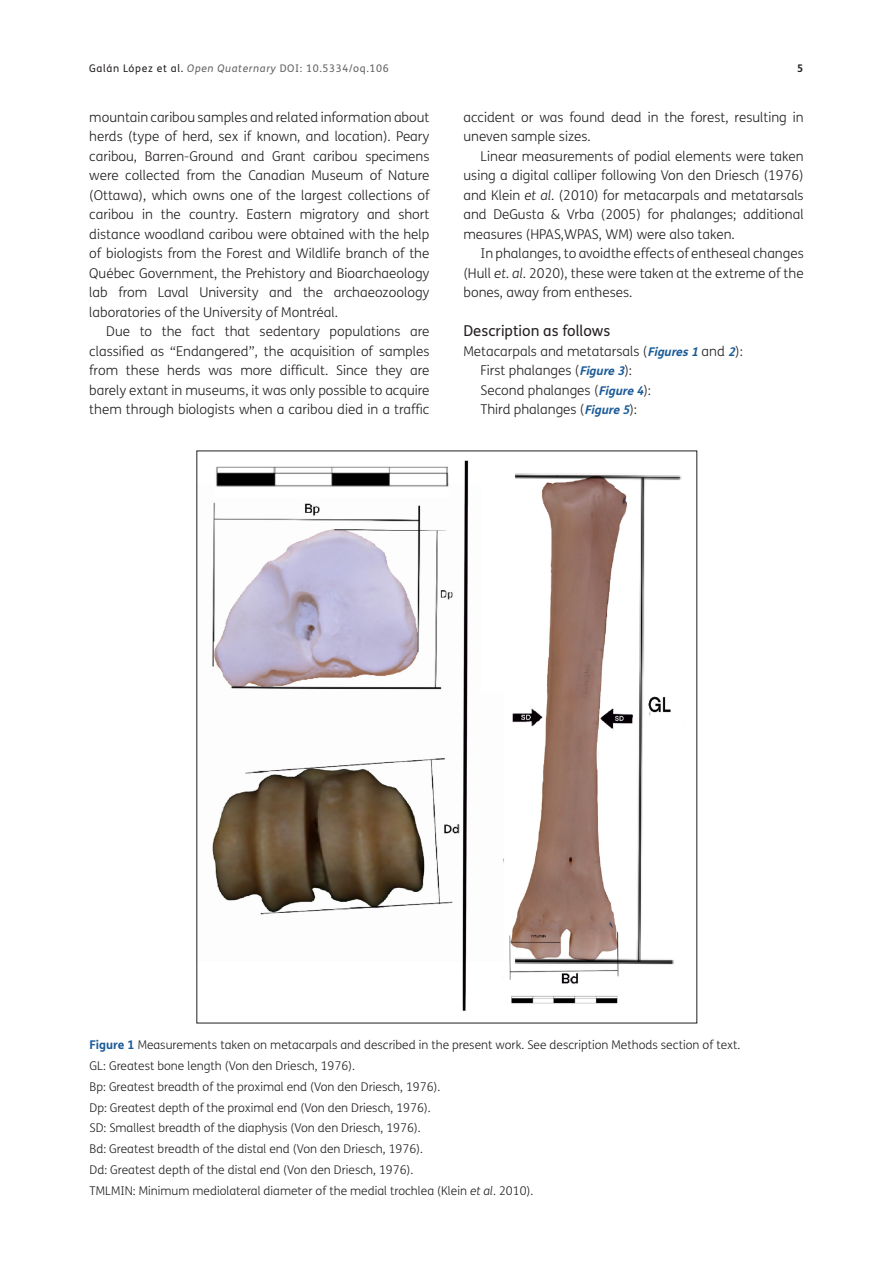
<style>
.page{position:relative;width:893px;height:1263px;background:#fff}
.page>*{position:absolute;margin:0;border:0;box-sizing:border-box;transform-origin:0 0}
.t1{font:15px "FS Me";color:#231f20}
.Body_Copy{font:300 13.5px/19.5px "FS Me";color:#231f20;text-align:justify}
.Body_Copy_-_1st_Para{font:300 13.5px "FS Me";color:#231f20}
.Figure_copy_Note{font:300 12px "FS Me";color:#231f20}
.Figure_copy{font:300 12px "FS Me";color:#231f20}
.t2{font:10.5px "FS Me";letter-spacing:.06em;color:#636366}
.t3{font:700 10.5px "FS Me";color:#231f20}
.s1{color:#231f20}
.s2{font-style:italic}
.s3{font-weight:700;font-style:italic;font-size:12px;color:#1b5b98}
.s4{font-weight:700;color:#1b5b98}
</style>
<div class="page">
<img style="left:212px;top:460px;width:470px;height:551px">
<p class="t2" style="left:89px;top:62px;width:301px"><span class="s1">Galán López et al.</span> <span class="s2">Open Quaternary</span> DOI: 10.5334/oq.106</p>
<p class="t3" style="left:797px;top:61px;width:8px">5</p>
<p class="Body_Copy" style="left:89px;top:107px;width:342px">mountain caribou samples and related information about herds (type of herd, sex if known, and location). Peary caribou, Barren-Ground and Grant caribou specimens were collected from the Canadian Museum of Nature (Ottawa), which owns one of the largest collections of caribou in the country. Eastern migratory and short distance woodland caribou were obtained with the help of biologists from the Forest and Wildlife branch of the Québec Government, the Prehistory and Bioarchaeology lab from Laval University and the archaeozoology laboratories of the University of Montréal.</p>
<p class="Body_Copy" style="left:89px;top:322px;width:342px;text-indent:17px">Due to the fact that sedentary populations are classified as “Endangered”, the acquisition of samples from these herds was more difficult. Since they are barely extant in museums, it was only possible to acquire them through biologists when a caribou died in a traffic</p>
<p class="Body_Copy" style="left:463px;top:107px;width:342px">accident or was found dead in the forest, resulting in uneven sample sizes.</p>
<p class="Body_Copy" style="left:463px;top:146px;width:342px;text-indent:17px">Linear measurements of podial elements were taken using a digital calliper following Von den Driesch (1976) and Klein <span class="s2">et al</span>. (2010) for metacarpals and metatarsals and DeGusta &amp; Vrba (2005) for phalanges; additional measures (HPAS,WPAS, WM) were also taken.</p>
<p class="Body_Copy" style="left:463px;top:244px;width:342px;text-indent:17px">In phalanges, to avoidthe effects of entheseal changes (Hull <span class="s2">et. al</span>. 2020), these were taken at the extreme of the bones, away from entheses.</p>
<h3 class="t1" style="left:463px;top:322px;width:148px">Description as follows</h3>
<p class="Body_Copy_-_1st_Para" style="left:463px;top:343px;width:281px">Metacarpals and metatarsals (<span class="s3">Figures1</span> and <span class="s3">2</span>):</p>
<p class="Body_Copy" style="left:480px;top:361px;width:153px">First phalanges (<span class="s3">Figure 3</span>):</p>
<p class="Body_Copy" style="left:480px;top:380px;width:172px">Second phalanges (<span class="s3">Figure 4</span>):</p>
<p class="Body_Copy" style="left:480px;top:400px;width:158px">Third phalanges (<span class="s3">Figure 5</span>):</p>
<p class="Figure_copy" style="left:90px;top:1038px;width:652px"><span class="s4">Figure 1</span> Measurements taken on metacarpals and described in the present work. See description Methods section of text.</p>
<p class="Figure_copy_Note" style="left:90px;top:1059px;width:267px">GL: Greatest bone length (Von den Driesch, 1976).</p>
<p class="Figure_copy_Note" style="left:90px;top:1080px;width:352px">Bp: Greatest breadth of the proximal end (Von den Driesch, 1976).</p>
<p class="Figure_copy_Note" style="left:90px;top:1100px;width:343px">Dp: Greatest depth of the proximal end (Von den Driesch, 1976).</p>
<p class="Figure_copy_Note" style="left:90px;top:1121px;width:333px">SD: Smallest breadth of the diaphysis (Von den Driesch, 1976).</p>
<p class="Figure_copy_Note" style="left:90px;top:1142px;width:335px">Bd: Greatest breadth of the distal end (Von den Driesch, 1976).</p>
<p class="Figure_copy_Note" style="left:90px;top:1163px;width:325px">Dd: Greatest depth of the distal end (Von den Driesch, 1976).</p>
<p class="Figure_copy_Note" style="left:90px;top:1184px;width:445px">TMLMIN: Minimum mediolateral diameter of the medial trochlea (Klein <span class="s2">et al</span>. 2010).</p>
</div>
